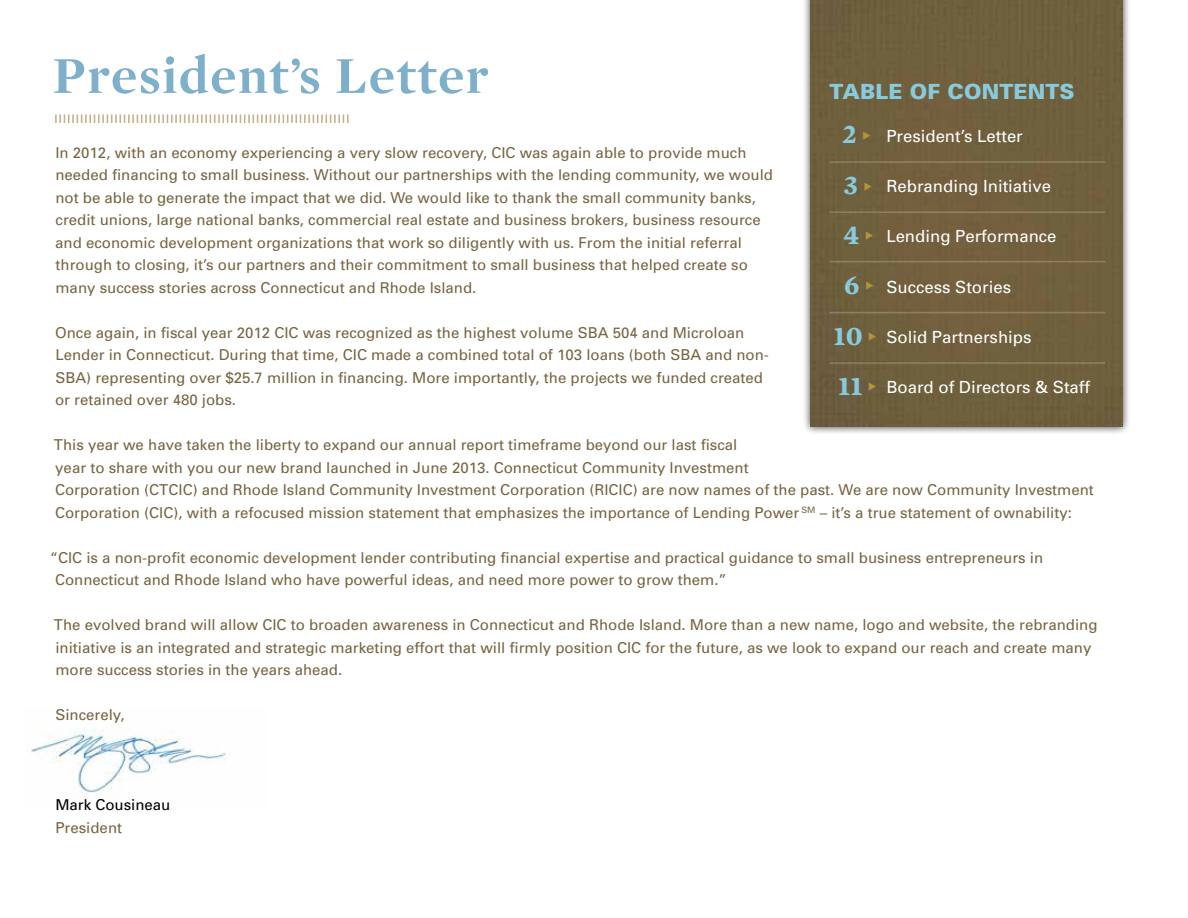
<style>
.page{position:relative;width:1188px;height:918px;background:#fff}
.page>*{position:absolute;margin:0;border:0;box-sizing:border-box;transform-origin:0 0}
.t1{font:700 52.8px "Mercury Display";letter-spacing:.03em;color:#7eb0cc}
.t2{font:700 27.75px "Mercury Text G2";color:#88cbdf}
.t3{font:900 21px "Univers";letter-spacing:.01em;color:#88cbdf}
.t4{font:16.8px "Univers";color:#fff}
.t5{font:15px/22.5px "Univers";color:#776441}
.t6{font:15px "Univers";color:#000}
</style>
<div class="page">
<img style="left:31px;top:729px;width:195px;height:69px">
<svg style="left:55px;top:114px;width:294px;height:9px"></svg>
<div style="left:803px;top:0;width:328px;height:435px;background:#000;opacity:.75"></div>
<div style="left:811px;top:0;width:312px;height:427px;background:#6f603e"></div>
<hr style="left:830px;top:161px;width:275px;height:2px;background:#fff">
<hr style="left:830px;top:211px;width:275px;height:2px;background:#fff">
<hr style="left:830px;top:261px;width:275px;height:1px;background:#fff">
<hr style="left:830px;top:312px;width:275px;height:1px;background:#fff">
<hr style="left:830px;top:362px;width:275px;height:2px;background:#fff">
<svg style="left:863px;top:131px;width:7px;height:8px"></svg>
<svg style="left:865px;top:182px;width:7px;height:8px"></svg>
<svg style="left:866px;top:231px;width:7px;height:9px"></svg>
<svg style="left:866px;top:282px;width:7px;height:8px"></svg>
<svg style="left:869px;top:332px;width:7px;height:8px"></svg>
<svg style="left:869px;top:383px;width:7px;height:8px"></svg>
<h1 class="t1" style="left:52px;top:44px;width:438px">President’s Letter</h1>
<h3 class="t3" style="left:830px;top:78px;width:247px">TABLE OF CONTENTS</h3>
<p class="t4" style="left:886px;top:126px;width:138px">President’s Letter</p>
<p class="t4" style="left:886px;top:176px;width:166px">Rebranding Initiative</p>
<p class="t4" style="left:886px;top:226px;width:172px">Lending Performance</p>
<p class="t4" style="left:886px;top:276px;width:126px">Success Stories</p>
<p class="t4" style="left:886px;top:326px;width:147px">Solid Partnerships</p>
<p class="t4" style="left:886px;top:377px;width:205px">Board of Directors &amp; Staff</p>
<h2 class="t2" style="left:843px;top:117px;width:16px">2</h2>
<h2 class="t2" style="left:844px;top:168px;width:16px">3</h2>
<h2 class="t2" style="left:843px;top:217px;width:18px">4</h2>
<h2 class="t2" style="left:844px;top:268px;width:17px">6</h2>
<h2 class="t2" style="left:834px;top:318px;width:30px">10</h2>
<h2 class="t2" style="left:839px;top:369px;width:25px">11</h2>
<p class="t5" style="left:55px;top:141px;width:719px">In 2012, with an economy experiencing a very slow recovery, CIC was again able to provide much needed financing to small business. Without our partnerships with the lending community, we would not be able to generate the impact that we did. We would like to thank the small community banks, credit unions, large national banks, commercial real estate and business brokers, business resource and economic development organizations that work so diligently with us. From the initial referral through to closing, it’s our partners and their commitment to small business that helped create so many success stories across Connecticut and Rhode Island.</p>
<p class="t5" style="left:55px;top:321px;width:715px">Once again, in fiscal year 2012 CIC was recognized as the highest volume SBA 504 and Microloan Lender in Connecticut. During that time, CIC made a combined total of 103 loans (both SBA and non-SBA) representing over $25.7 million in financing. More importantly, the projects we funded created or retained over 480 jobs.</p>
<p class="t5" style="left:54px;top:433px;width:1041px">This year we have taken the liberty to expand our annual report timeframe beyond our last fiscal<br>year to share with you our new brand launched in June 2013. Connecticut Community Investment<br>Corporation (CTCIC) and Rhode Island Community Investment Corporation (RICIC) are now names of the past. We are now Community Investment Corporation (CIC), with a refocused mission statement that emphasizes the importance of Lending Power <sup>SM</sup> – it’s a true statement of ownability:</p>
<p class="t5" style="left:55px;top:546px;width:990px;text-indent:-5px">“CIC is a non-profit economic development lender contributing financial expertise and practical guidance to small business entrepreneurs in<br>Connecticut and Rhode Island who have powerful ideas, and need more power to grow them.”</p>
<p class="t5" style="left:54px;top:613px;width:1045px">The evolved brand will allow CIC to broaden awareness in Connecticut and Rhode Island. More than a new name, logo and website, the rebranding initiative is an integrated and strategic marketing effort that will firmly position CIC for the future, as we look to expand our reach and create many more success stories in the years ahead.</p>
<p class="t5" style="left:55px;top:703px;width:71px">Sincerely,</p>
<p class="t6" style="left:55px;top:796px;width:117px">Mark Cousineau</p>
<p class="t5" style="left:55px;top:816px;width:68px">President</p>
</div>
